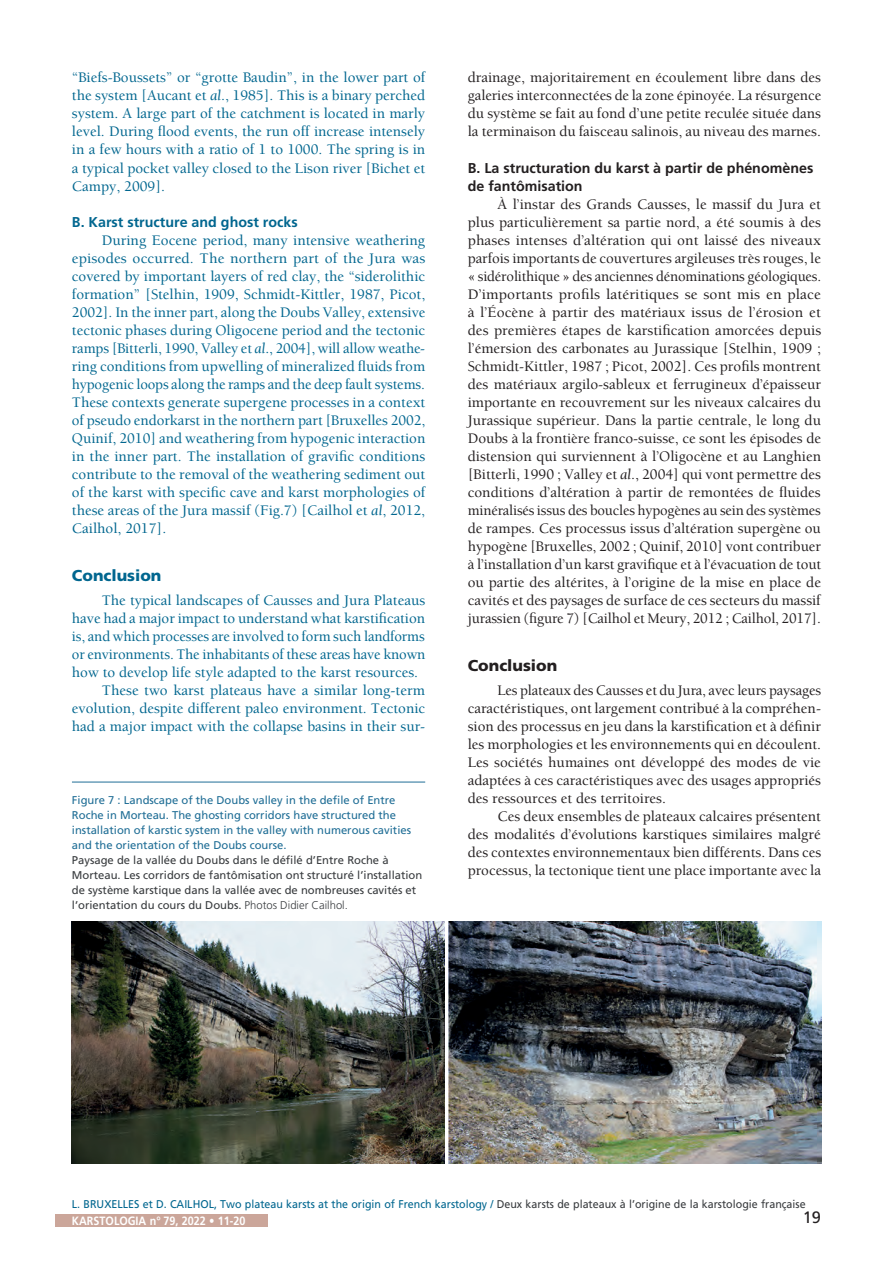
<style>
.page{position:relative;width:893px;height:1263px;background:#fff}
.page>*{position:absolute;margin:0;border:0;box-sizing:border-box;transform-origin:0 0}
.t1{font:16.5px "Frutiger";color:#231f20}
.t2{font:900 15.75px "Frutiger";color:#01668f}
.t3{font:900 15.75px "Frutiger";color:#231f20}
.t4{font:500 15px/18px "Berkeley";color:#231f20;text-align:justify}
.t5{font:500 15px/18px "Berkeley";color:#01668f;text-align:justify}
.t6{font:700 14.25px/18px "Frutiger";color:#231f20}
.t7{font:700 14.25px "Frutiger";color:#01668f}
.t8{font:700 12px "Frutiger";color:#fff;scale:.9 1}
.t9{font:11.25px/15px "Frutiger";color:#393c3f}
.t10{font:11.25px/15px "Frutiger";color:#206e96}
.t11{font:11.25px "Frutiger";color:#01668f;scale:.95 1}
.s1{font-weight:400;font-style:italic}
.s2{font-weight:300}
.s3{color:#393c3f}
</style>
<div class="page">
<div style="left:55px;top:1214px;width:212px;height:12px;background:#cba69a"></div>
<img style="left:72px;top:921px;width:372px;height:241px">
<img style="left:448px;top:921px;width:372px;height:241px">
<hr style="left:72px;top:781px;width:353px;height:1px;background:#206e96">
<p class="t5" style="left:72px;top:69px;width:354px">“Biefs-Boussets” or “grotte Baudin”, in the lower part of the system [Aucant et <span class="s1">al.</span>, 1985]. This is a binary perched system. A large part of the catchment is located in marly level. During flood events, the run off increase intensely in a few hours with a ratio of 1 to 1000. The spring is in a typical pocket valley closed to the Lison river [Bichet et Campy, 2009].</p>
<p class="t7" style="left:72px;top:213px;width:227px">B. Karst structure and ghost rocks</p>
<p class="t5" style="left:72px;top:231px;width:355px;text-indent:30px">During Eocene period, many intensive weathering episodes occurred. The northern part of the Jura was covered by important layers of red clay, the “siderolithic formation” [Stelhin, 1909, Schmidt-Kittler, 1987, Picot, 2002]. In the inner part, along the Doubs Valley, extensive tectonic phases during Oligocene period and the tectonic ramps [Bitterli, 1990, Valley et <span class="s1">al</span>., 2004], will allow weathe&shy;ring conditions from upwelling of mineralized fluids from hypogenic loops along the ramps and the deep fault systems.<br>These contexts generate supergene processes in a context of pseudo endorkarst in the northern part [Bruxelles 2002, Quinif, 2010] and weathering from hypogenic interaction in the inner part. The installation of gravific conditions contribute to the removal of the weathering sediment out of the karst with specific cave and karst morphologies of these areas of the Jura massif (Fig.7) [Cailhol et <span class="s1">al</span>, 2012, Cailhol, 2017].</p>
<p class="t2" style="left:72px;top:565px;width:91px">Conclusion</p>
<p class="t5" style="left:102px;top:591px;width:325px">The typical landscapes of Causses and Jura Plateaus</p>
<p class="t5" style="left:72px;top:609px;width:354px">have had a major impact to understand what karstification</p>
<p class="t5" style="left:72px;top:627px;width:354px">is, and which processes are involved to form such landforms</p>
<p class="t5" style="left:72px;top:645px;width:355px">or environments. The inhabitants of these areas have known</p>
<p class="t5" style="left:72px;top:663px;width:347px">how to develop life style adapted to the karst resources.</p>
<p class="t5" style="left:102px;top:681px;width:325px">These two karst plateaus have a similar long-term</p>
<p class="t5" style="left:72px;top:699px;width:354px">evolution, despite different paleo environment. Tectonic</p>
<p class="t5" style="left:72px;top:717px;width:354px">had a major impact with the collapse basins in their sur-</p>
<p class="t10" style="left:72px;top:792px;width:340px">Figure 7 : Landscape of the Doubs valley in the defile of Entre Roche in Morteau. The ghosting corridors have structured the installation of karstic system in the valley with numerous cavities and the orientation of the Doubs course.</p>
<p class="t9" style="left:72px;top:852px;width:352px">Paysage de la vallée du Doubs dans le défilé d’Entre Roche à Morteau. Les corridors de fantômisation ont structuré l’installation de système karstique dans la vallée avec de nombreuses cavités et l’orientation du cours du Doubs. <span class="s2">Photos Didier Cailhol.</span></p>
<p class="t4" style="left:467px;top:69px;width:355px">drainage, majoritairement en écoulement libre dans des galeries interconnectées de la zone épinoyée. La résurgence du système se fait au fond d’une petite reculée située dans la terminaison du faisceau salinois, au niveau des marnes.</p>
<p class="t6" style="left:467px;top:159px;width:347px">B. La structuration du karst à partir de phénomènes de fantômisation</p>
<p class="t4" style="left:467px;top:195px;width:355px;text-indent:30px">À l’instar des Grands Causses, le massif du Jura et plus particulièrement sa partie nord, a été soumis à des phases intenses d’altération qui ont laissé des niveaux parfois importants de couvertures argileuses très rouges, le « sidérolithique » des anciennes dénominations géologiques.<br>D’importants profils latéritiques se sont mis en place à l’Éocène à partir des matériaux issus de l’érosion et des premières étapes de karstification amorcées depuis l’émersion des carbonates au Jurassique [Stelhin, 1909 ; Schmidt-Kittler, 1987 ; Picot, 2002]. Ces profils montrent des matériaux argilo-sableux et ferrugineux d’épaisseur importante en recouvrement sur les niveaux calcaires du Jurassique supérieur. Dans la partie centrale, le long du Doubs à la frontière franco-suisse, ce sont les épisodes de distension qui surviennent à l’Oligocène et au Langhien [Bitterli, 1990 ; Valley et <span class="s1">al.</span>, 2004] qui vont permettre des conditions d’altération à partir de remontées de fluides minéralisés issus des boucles hypogènes au sein des systèmes de rampes. Ces processus issus d’altération supergène ou hypogène [Bruxelles, 2002 ; Quinif, 2010] vont contribuer à l’installation d’un karst gravifique et à l’évacuation de tout ou partie des altérites, à l’origine de la mise en place de cavités et des paysages de surface de ces secteurs du massif jurassien (figure 7) [Cailhol et Meury, 2012 ; Cailhol, 2017].</p>
<p class="t3" style="left:467px;top:655px;width:91px">Conclusion</p>
<p class="t4" style="left:467px;top:681px;width:355px;text-indent:30px">Les plateaux des Causses et du Jura, avec leurs paysages caractéristiques, ont largement contribué à la compréhen&shy;sion des processus en jeu dans la karstification et à définir les morphologies et les environnements qui en découlent.<br>Les sociétés humaines ont développé des modes de vie adaptées à ces caractéristiques avec des usages appropriés des ressources et des territoires.</p>
<p class="t4" style="left:467px;top:807px;width:355px;text-indent:30px">Ces deux ensembles de plateaux calcaires présentent des modalités d’évolutions karstiques similaires malgré des contextes environnementaux bien différents. Dans ces processus, la tectonique tient une place importante avec la</p>
<p class="t11" style="left:72px;top:1197px;width:773px">L. BRUXELLES et D. CAILHOL, Two plateau karsts at the origin of French karstology / <span class="s3">Deux karsts de plateaux à l’origine de la karstologie française</span></p>
<p class="t8" style="left:72px;top:1213px;width:194px">KARSTOLOGIA n° 79, 2022 • 11-20</p>
<p class="t1" style="left:802px;top:1206px;width:20px">19</p>
</div>
